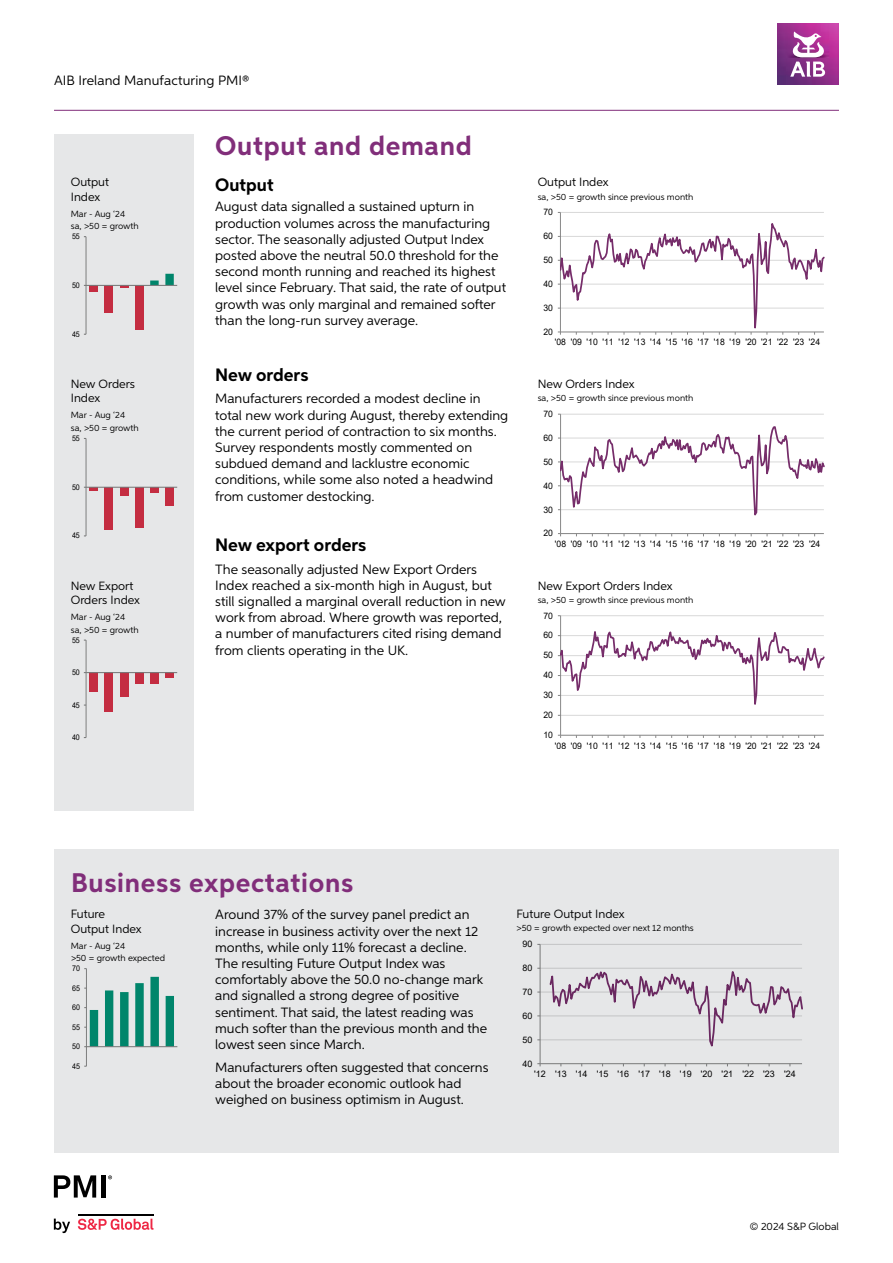
<style>
.page{position:relative;width:893px;height:1263px;background:#fff}
.page>*{position:absolute;margin:0;border:0;box-sizing:border-box;transform-origin:0 0}
.t1{font:700 27px "Aspira";letter-spacing:.025em;color:#812e7a}
.t2{font:700 18px "Aspira";color:#000}
.t3{font:13.5px/16.2px "Aspira";color:#000}
.t4{font:12px/14.4px "Aspira";color:#000}
.t5{font:10.5px "Aspira";color:#000}
.t6{font:9px/12.8px "Aspira";color:#000}
.t7{font:9px "Arial";color:#000}
.t8{font:9px "Arial";color:#000;scale:.96 1}
.t9{font:7.8px "Arial";color:#000;scale:.91 1}
.t10{font:7.8px "Arial";color:#000;scale:.92 1}
</style>
<div class="page">
<hr style="left:54px;top:110px;width:785px;height:1px;background:#812e7a">
<img style="left:778px;top:24px;width:61px;height:61px">
<svg style="left:790px;top:32px;width:35px;height:45px"></svg>
<svg style="left:54px;top:1218px;width:16px;height:15px"></svg>
<svg style="left:78px;top:1218px;width:75px;height:12px"></svg>
<hr style="left:78px;top:1213px;width:75px;height:2px;background:#000">
<svg style="left:54px;top:1175px;width:42px;height:22px"></svg>
<div style="left:101px;top:1175px;width:5px;height:22px;background:#000"></div>
<svg style="left:108px;top:1175px;width:4px;height:4px"></svg>
<div style="left:54px;top:134px;width:140px;height:677px;background:#e6e7e8"></div>
<svg style="left:558px;top:212px;width:266px;height:123px"></svg>
<div style="left:89px;top:285px;width:9px;height:7px;background:#c42d41"></div>
<div style="left:105px;top:285px;width:8px;height:28px;background:#c42d41"></div>
<svg style="left:120px;top:286px;width:8px;height:2px"></svg>
<div style="left:135px;top:285px;width:8px;height:45px;background:#c42d41"></div>
<svg style="left:150px;top:274px;width:24px;height:11px"></svg>
<hr style="left:86px;top:237px;width:1px;height:97px;background:#868686">
<hr style="left:86px;top:285px;width:91px;height:1px;background:#868686">
<hr style="left:560px;top:414px;width:1px;height:120px;background:#868686">
<hr style="left:561px;top:533px;width:263px;height:1px;background:#868686">
<svg style="left:558px;top:414px;width:266px;height:102px"></svg>
<div style="left:105px;top:487px;width:8px;height:43px;background:#c42d41"></div>
<div style="left:120px;top:487px;width:8px;height:9px;background:#c42d41"></div>
<div style="left:135px;top:487px;width:8px;height:41px;background:#c42d41"></div>
<div style="left:150px;top:487px;width:9px;height:6px;background:#c42d41"></div>
<div style="left:165px;top:487px;width:9px;height:19px;background:#c42d41"></div>
<hr style="left:86px;top:438px;width:1px;height:98px;background:#868686">
<svg style="left:84px;top:487px;width:14px;height:4px"></svg>
<hr style="left:86px;top:487px;width:91px;height:1px;background:#868686">
<div style="left:54px;top:849px;width:785px;height:303px;background:#e6e7e8"></div>
<hr style="left:540px;top:1039px;width:262px;height:1px;background:#d9d9d9">
<hr style="left:540px;top:1015px;width:262px;height:1px;background:#d9d9d9">
<hr style="left:540px;top:992px;width:262px;height:1px;background:#d9d9d9">
<hr style="left:540px;top:968px;width:262px;height:1px;background:#d9d9d9">
<hr style="left:540px;top:944px;width:262px;height:1px;background:#d9d9d9">
<hr style="left:540px;top:944px;width:1px;height:120px;background:#868686">
<hr style="left:540px;top:1063px;width:262px;height:1px;background:#868686">
<svg style="left:548px;top:968px;width:255px;height:79px"></svg>
<hr style="left:86px;top:969px;width:1px;height:97px;background:#868686">
<svg style="left:84px;top:977px;width:90px;height:70px"></svg>
<hr style="left:86px;top:1046px;width:91px;height:1px;background:#868686">
<hr style="left:560px;top:616px;width:1px;height:119px;background:#868686">
<hr style="left:561px;top:735px;width:263px;height:1px;background:#868686">
<svg style="left:558px;top:615px;width:266px;height:109px"></svg>
<div style="left:89px;top:673px;width:9px;height:19px;background:#c42d41"></div>
<div style="left:105px;top:673px;width:8px;height:39px;background:#c42d41"></div>
<div style="left:120px;top:673px;width:8px;height:24px;background:#c42d41"></div>
<div style="left:135px;top:673px;width:8px;height:11px;background:#c42d41"></div>
<div style="left:150px;top:673px;width:9px;height:11px;background:#c42d41"></div>
<div style="left:165px;top:673px;width:9px;height:5px;background:#c42d41"></div>
<hr style="left:86px;top:640px;width:1px;height:97px;background:#868686">
<hr style="left:86px;top:672px;width:91px;height:1px;background:#868686">
<p class="t3" style="left:54px;top:72px;width:197px">AIB Ireland Manufacturing PMI®</p>
<h1 class="t1" style="left:215px;top:130px;width:258px">Output and demand</h1>
<p class="t4" style="left:71px;top:175px;width:40px">Output<br>Index</p>
<p class="t6" style="left:71px;top:207px;width:56px">Mar - Aug ‘24</p>
<p class="t6" style="left:71px;top:220px;width:69px">sa, &gt;50 = growth</p>
<p class="t9" style="left:72px;top:231px;width:10px">55</p>
<p class="t9" style="left:72px;top:280px;width:10px">50</p>
<p class="t9" style="left:72px;top:328px;width:10px">45</p>
<p class="t4" style="left:71px;top:376px;width:66px">New Orders<br>Index</p>
<p class="t6" style="left:71px;top:409px;width:56px">Mar - Aug ‘24</p>
<p class="t6" style="left:71px;top:421px;width:69px">sa, &gt;50 = growth</p>
<p class="t9" style="left:72px;top:433px;width:10px">55</p>
<p class="t9" style="left:72px;top:481px;width:10px">50</p>
<p class="t9" style="left:72px;top:530px;width:10px">45</p>
<p class="t4" style="left:71px;top:578px;width:71px">New Export<br>Orders Index</p>
<p class="t6" style="left:71px;top:610px;width:69px">Mar - Aug ‘24<br>sa, &gt;50 = growth</p>
<p class="t9" style="left:72px;top:634px;width:10px">55</p>
<h2 class="t2" style="left:215px;top:174px;width:60px">Output</h2>
<p class="t3" style="left:215px;top:198px;width:292px">August data signalled a sustained upturn in production volumes across the manufacturing sector. The seasonally adjusted Output Index posted above the neutral 50.0 threshold for the second month running and reached its highest level since February. That said, the rate of output growth was only marginal and remained softer than the long-run survey average.</p>
<h2 class="t2" style="left:215px;top:363px;width:95px">New orders</h2>
<p class="t3" style="left:215px;top:390px;width:295px">Manufacturers recorded a modest decline in total new work during August, thereby extending the current period of contraction to six months.<br>Survey respondents mostly commented on subdued demand and lacklustre economic conditions, while some also noted a headwind from customer destocking.</p>
<h2 class="t2" style="left:215px;top:534px;width:153px">New export orders</h2>
<p class="t3" style="left:215px;top:561px;width:292px">The seasonally adjusted New Export Orders Index reached a six-month high in August, but still signalled a marginal overall reduction in new work from abroad. Where growth was reported, a number of manufacturers cited rising demand from clients operating in the UK.</p>
<p class="t4" style="left:538px;top:175px;width:72px">Output Index</p>
<p class="t6" style="left:538px;top:190px;width:157px">sa, &gt;50 = growth since previous month</p>
<p class="t8" style="left:543px;top:206px;width:11px">70</p>
<p class="t8" style="left:543px;top:230px;width:11px">60</p>
<p class="t8" style="left:543px;top:254px;width:11px">50</p>
<p class="t8" style="left:543px;top:278px;width:11px">40</p>
<p class="t8" style="left:543px;top:301px;width:11px">30</p>
<p class="t8" style="left:543px;top:325px;width:11px">20</p>
<p class="t8" style="left:555px;top:336px;width:278px">'08 '09 '10 '11 '12 '13 '14 '15 '16 '17 '18 '19 '20 '21 '22 '23 '24</p>
<p class="t4" style="left:538px;top:376px;width:98px">New Orders Index</p>
<p class="t6" style="left:538px;top:392px;width:157px">sa, &gt;50 = growth since previous month</p>
<p class="t7" style="left:543px;top:408px;width:11px">70</p>
<p class="t7" style="left:543px;top:431px;width:11px">60</p>
<p class="t7" style="left:543px;top:455px;width:11px">50</p>
<p class="t7" style="left:543px;top:479px;width:11px">40</p>
<p class="t7" style="left:543px;top:503px;width:11px">30</p>
<p class="t7" style="left:543px;top:527px;width:11px">20</p>
<p class="t7" style="left:555px;top:538px;width:267px">'08 '09 '10 '11 '12 '13 '14 '15 '16 '17 '18 '19 '20 '21 '22 '23 '24</p>
<p class="t4" style="left:538px;top:578px;width:136px">New Export Orders Index</p>
<p class="t6" style="left:538px;top:593px;width:157px">sa, &gt;50 = growth since previous month</p>
<p class="t7" style="left:543px;top:609px;width:11px">70</p>
<p class="t7" style="left:543px;top:629px;width:11px">60</p>
<p class="t7" style="left:543px;top:649px;width:11px">50</p>
<p class="t9" style="left:72px;top:667px;width:10px">50</p>
<p class="t7" style="left:543px;top:669px;width:11px">40</p>
<p class="t7" style="left:543px;top:689px;width:11px">30</p>
<p class="t9" style="left:72px;top:699px;width:10px">45</p>
<p class="t7" style="left:543px;top:709px;width:11px">20</p>
<p class="t9" style="left:72px;top:732px;width:10px">40</p>
<p class="t7" style="left:543px;top:729px;width:11px">10</p>
<p class="t7" style="left:555px;top:739px;width:267px">'08 '09 '10 '11 '12 '13 '14 '15 '16 '17 '18 '19 '20 '21 '22 '23 '24</p>
<h1 class="t1" style="left:71px;top:866px;width:284px">Business expectations</h1>
<p class="t4" style="left:71px;top:907px;width:72px">Future<br>Output Index</p>
<p class="t3" style="left:215px;top:906px;width:273px">Around 37% of the survey panel predict an increase in business activity over the next 12 months, while only 11% forecast a decline.<br>The resulting Future Output Index was comfortably above the 50.0 no-change mark and signalled a strong degree of positive sentiment. That said, the latest reading was much softer than the previous month and the lowest seen since March.</p>
<p class="t3" style="left:215px;top:1058px;width:275px">Manufacturers often suggested that concerns about the broader economic outlook had weighed on business optimism in August.</p>
<p class="t6" style="left:71px;top:939px;width:56px">Mar - Aug ‘24</p>
<p class="t6" style="left:71px;top:952px;width:96px">&gt;50 = growth expected</p>
<p class="t10" style="left:72px;top:963px;width:10px">70</p>
<p class="t10" style="left:72px;top:982px;width:10px">65</p>
<p class="t10" style="left:72px;top:1002px;width:10px">60</p>
<p class="t10" style="left:72px;top:1021px;width:10px">55</p>
<p class="t10" style="left:72px;top:1041px;width:10px">50</p>
<p class="t10" style="left:72px;top:1060px;width:10px">45</p>
<p class="t4" style="left:516px;top:907px;width:110px">Future Output Index</p>
<p class="t6" style="left:516px;top:922px;width:179px">&gt;50 = growth expected over next 12 months</p>
<p class="t7" style="left:522px;top:938px;width:11px">90</p>
<p class="t7" style="left:522px;top:962px;width:11px">80</p>
<p class="t7" style="left:522px;top:985px;width:11px">70</p>
<p class="t7" style="left:522px;top:1009px;width:11px">60</p>
<p class="t7" style="left:522px;top:1033px;width:11px">50</p>
<p class="t7" style="left:522px;top:1057px;width:11px">40</p>
<p class="t7" style="left:534px;top:1068px;width:263px">'12 '13 '14 '15 '16 '17 '18 '19 '20 '21 '22 '23 '24</p>
<p class="t5" style="left:750px;top:1220px;width:91px">© 2024 S&amp;P Global</p>
</div>
